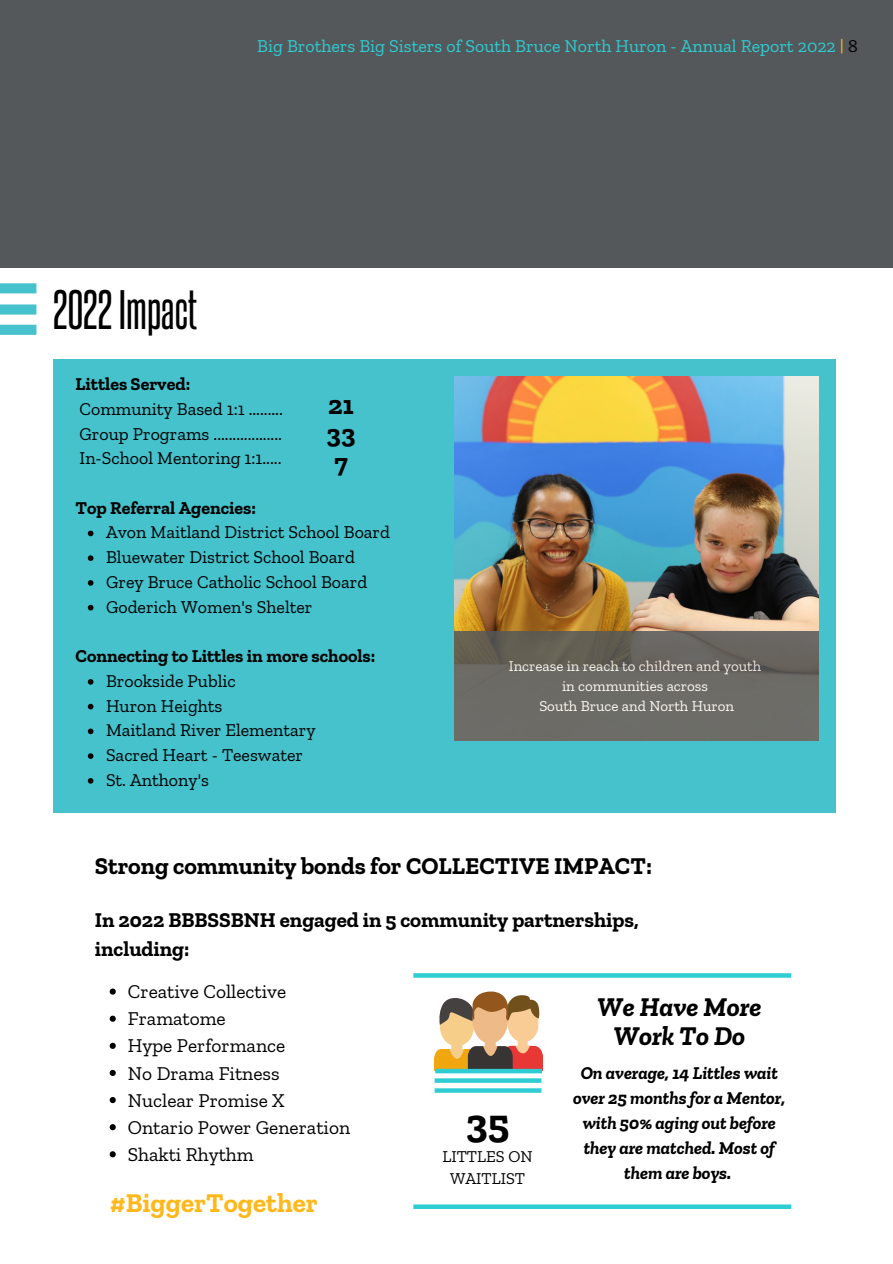
<style>
.page{position:relative;width:893px;height:1264px;background:#fff}
.page>*{position:absolute;margin:0;border:0;box-sizing:border-box;transform-origin:0 0}
.t1{font:47.25px "Steelfish Rg";color:#000}
.t2{font:700 41.25px "Zilla Slab";color:#000}
.t3{font:italic 700 27px/28.8px "Zilla Slab";color:#000;text-align:center}
.t4{font:700 27px "Zilla Slab";color:#ffb81c}
.t5{font:700 27px "Zilla Slab";color:#000}
.t6{font:700 24px "Zilla Slab";color:#000}
.t7{font:700 21px "Zilla Slab";color:#000}
.t8{font:19.5px "Zilla Slab";color:#000}
.t9{font:18px "Zilla Slab";color:#000}
.t10{font:italic 700 18px/25px "Zilla Slab";color:#000;text-align:center}
.t11{font:700 18px "Zilla Slab";color:#000}
.t12{font:18px "Zilla Slab";color:#2dcdd3}
.t13{font:16.5px/22.6px "Zilla Slab";color:#000;text-align:center}
.t14{font:15px/20.2px "Zilla Slab";color:#fff;text-align:center}
.s1{color:#ffb81c}
.s2{color:#000}
</style>
<div class="page">
<div style="left:0;top:0;width:892px;height:268px;background:#54585a"></div>
<div style="left:0;top:283px;width:36px;height:10px;background:#45c2cc"></div>
<div style="left:0;top:304px;width:36px;height:10px;background:#45c2cc"></div>
<div style="left:0;top:325px;width:36px;height:10px;background:#45c2cc"></div>
<div style="left:53px;top:359px;width:782px;height:453px;background:#45c2cc"></div>
<img style="left:454px;top:376px;width:364px;height:255px">
<svg style="left:454px;top:631px;width:364px;height:110px;background:#696761"></svg>
<svg style="left:413px;top:1204px;width:378px;height:4px;background:#45d2d8"></svg>
<svg style="left:434px;top:991px;width:109px;height:80px"></svg>
<div style="left:435px;top:1068px;width:107px;height:5px;background:#2dcdd3"></div>
<svg style="left:434px;top:1078px;width:107px;height:4px"></svg>
<svg style="left:434px;top:1088px;width:107px;height:4px"></svg>
<svg style="left:110px;top:988px;width:6px;height:6px"></svg>
<svg style="left:110px;top:1015px;width:6px;height:6px"></svg>
<svg style="left:110px;top:1042px;width:6px;height:6px"></svg>
<svg style="left:110px;top:1069px;width:6px;height:6px"></svg>
<svg style="left:110px;top:1097px;width:6px;height:6px"></svg>
<svg style="left:110px;top:1124px;width:6px;height:6px"></svg>
<svg style="left:110px;top:1151px;width:6px;height:6px"></svg>
<svg style="left:88px;top:530px;width:5px;height:6px"></svg>
<svg style="left:88px;top:555px;width:5px;height:6px"></svg>
<svg style="left:88px;top:580px;width:5px;height:5px"></svg>
<svg style="left:88px;top:605px;width:5px;height:5px"></svg>
<svg style="left:88px;top:679px;width:5px;height:5px"></svg>
<svg style="left:88px;top:703px;width:5px;height:6px"></svg>
<svg style="left:88px;top:728px;width:5px;height:6px"></svg>
<svg style="left:88px;top:753px;width:5px;height:6px"></svg>
<svg style="left:88px;top:778px;width:5px;height:5px"></svg>
<svg style="left:413px;top:973px;width:378px;height:4px;background:#38cfd5"></svg>
<p class="t12" style="left:257px;top:35px;width:602px">Big Brothers Big Sisters of South Bruce North Huron - Annual Report 2022 <span class="s1">|</span> <span class="s2">8</span></p>
<p class="t1" style="left:53px;top:280px;width:145px">2022Impact</p>
<p class="t11" style="left:75px;top:373px;width:116px">Littles Served:</p>
<p class="t9" style="left:79px;top:398px;width:205px">Community Based 1:1 .........</p>
<p class="t9" style="left:79px;top:422px;width:204px">Group Programs ..................</p>
<p class="t9" style="left:79px;top:447px;width:203px">In-School Mentoring 1:1.....</p>
<p class="t11" style="left:75px;top:497px;width:182px">Top Referral Agencies:</p>
<p class="t5" style="left:328px;top:388px;width:27px">21</p>
<p class="t5" style="left:326px;top:417px;width:30px">33</p>
<p class="t5" style="left:334px;top:447px;width:15px">7</p>
<p class="t9" style="left:106px;top:521px;width:285px">Avon Maitland District School Board</p>
<p class="t9" style="left:106px;top:546px;width:250px">Bluewater District School Board</p>
<p class="t9" style="left:106px;top:571px;width:263px">Grey Bruce Catholic School Board</p>
<p class="t9" style="left:106px;top:595px;width:208px">Goderich Women's Shelter</p>
<p class="t11" style="left:75px;top:645px;width:301px">Connecting to Littles in more schools:</p>
<p class="t9" style="left:106px;top:670px;width:131px">Brookside Public</p>
<p class="t9" style="left:106px;top:694px;width:118px">Huron Heights</p>
<p class="t9" style="left:106px;top:719px;width:211px">Maitland River Elementary</p>
<p class="t9" style="left:106px;top:744px;width:198px">Sacred Heart - Teeswater</p>
<p class="t9" style="left:106px;top:769px;width:104px">St. Anthony's</p>
<p class="t14" style="left:509px;top:655px;width:254px">Increase in reach to children and youth in communities across<br>South Bruce and North Huron</p>
<p class="t6" style="left:95px;top:851px;width:558px">Strong community bonds for COLLECTIVE IMPACT:</p>
<p class="t7" style="left:95px;top:907px;width:545px">In 2022 BBBSSBNH engaged in 5 community partnerships,</p>
<p class="t7" style="left:95px;top:936px;width:96px">including:</p>
<p class="t8" style="left:128px;top:979px;width:160px">Creative Collective</p>
<p class="t8" style="left:128px;top:1006px;width:99px">Framatome</p>
<p class="t8" style="left:128px;top:1033px;width:159px">Hype Performance</p>
<p class="t8" style="left:128px;top:1061px;width:153px">No Drama Fitness</p>
<p class="t8" style="left:128px;top:1088px;width:158px">Nuclear Promise X</p>
<p class="t8" style="left:128px;top:1115px;width:224px">Ontario Power Generation</p>
<p class="t8" style="left:128px;top:1142px;width:127px">Shakti Rhythm</p>
<p class="t4" style="left:110px;top:1186px;width:209px">#BiggerTogether</p>
<p class="t2" style="left:466px;top:1097px;width:45px">35</p>
<p class="t13" style="left:442px;top:1144px;width:92px">LITTLES ON<br>WAITLIST</p>
<p class="t3" style="left:597px;top:992px;width:166px">We Have More<br>Work To Do</p>
<p class="t10" style="left:573px;top:1059px;width:213px">On average, 14 Littles wait over 25 months for a Mentor, with 50% aging out before they are matched. Most of them are boys.</p>
</div>
